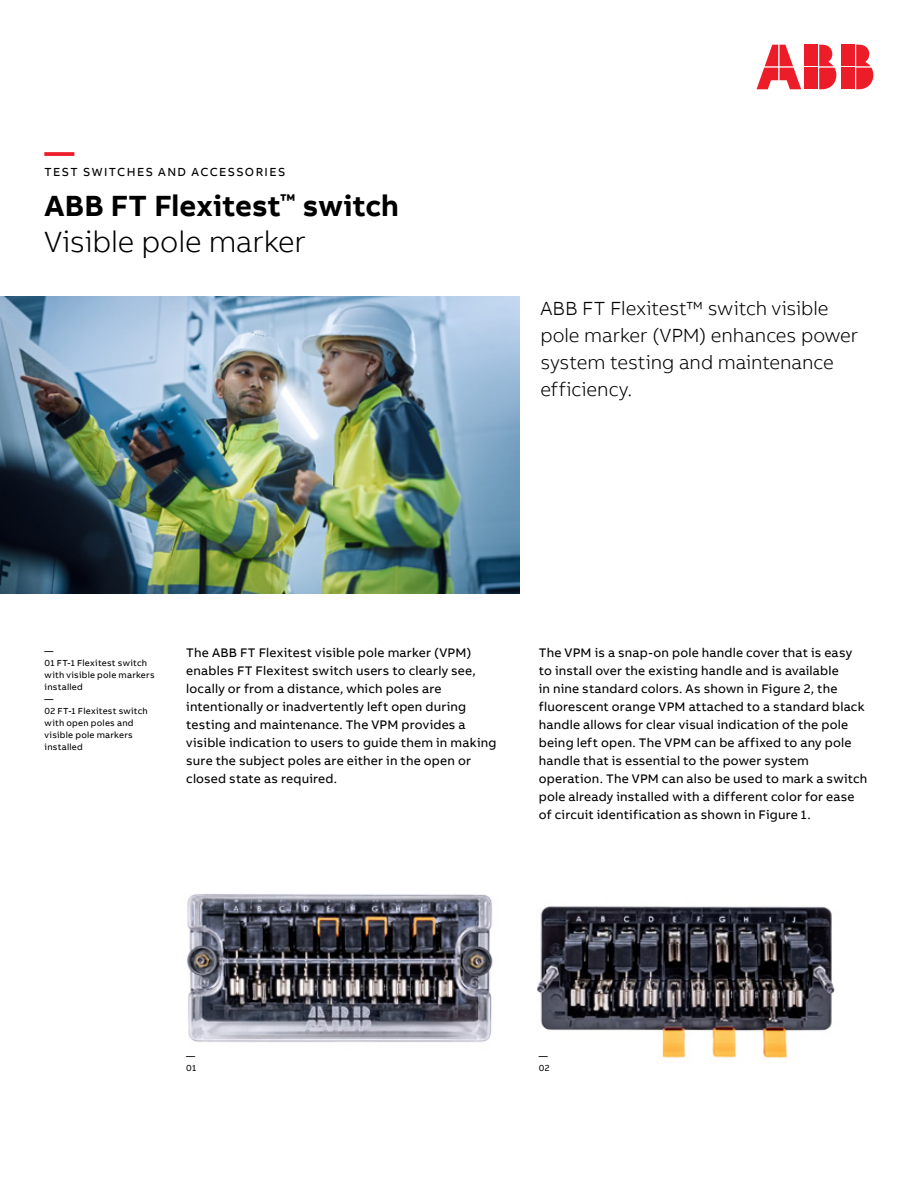
<style>
.page{position:relative;width:918px;height:1188px;background:#fff}
.page>*{position:absolute;margin:0;border:0;box-sizing:border-box;transform-origin:0 0}
.t1{font:700 30px/36px "AB Bvoice";color:#000}
.t2{font:700 30px "AB Bvoice";color:#ed1c29}
.t3{font:300 19.5px/27px "AB Bvoice";letter-spacing:-.005em;color:#000}
.t4{font:12.75px/18px "AB Bvoice";letter-spacing:.015em;color:#000}
.t5{font:12px "AB Bvoice";letter-spacing:.12em;color:#000}
.t6{font:9px/12px "AB Bvoice";letter-spacing:.025em;color:#000}
.s1{font-weight:300}
</style>
<div class="page">
<img style="left:0;top:297px;width:519px;height:296px">
<div style="left:842px;top:45px;width:13px;height:21px;background:#ed1c29"></div>
<div style="left:842px;top:68px;width:13px;height:21px;background:#ed1c29"></div>
<svg style="left:856px;top:45px;width:17px;height:44px"></svg>
<svg style="left:757px;top:45px;width:44px;height:44px"></svg>
<div style="left:805px;top:45px;width:13px;height:21px;background:#ed1c29"></div>
<div style="left:805px;top:68px;width:13px;height:21px;background:#ed1c29"></div>
<svg style="left:819px;top:45px;width:17px;height:44px"></svg>
<img style="left:187px;top:894px;width:306px;height:148px">
<img style="left:536px;top:906px;width:299px;height:153px">
<h1 class="t2" style="left:45px;top:132px;width:31px">—</h1>
<p class="t5" style="left:45px;top:165px;width:242px">TEST SWITCHES AND ACCESSORIES</p>
<h1 class="t1" style="left:45px;top:188px;width:356px">ABB FT Flexitest<sup>™</sup> switch<br><span class="s1">Visible pole marker</span></h1>
<h2 class="t3" style="left:540px;top:295px;width:319px">ABB FT Flexitest™ switch visible pole marker (VPM) enhances power system testing and maintenance efficiency.</h2>
<p class="t6" style="left:45px;top:645px;width:112px">—<br>01 FT-1 Flexitest switch with visible pole markers installed<br>—<br>02 FT-1 Flexitest switch with open poles and visible pole markers installed</p>
<p class="t4" style="left:186px;top:643px;width:312px">The ABB FT Flexitest visible pole marker (VPM) enables FT Flexitest switch users to clearly see, locally or from a distance, which poles are intentionally or inadvertently left open during testing and maintenance. The VPM provides a visible indication to users to guide them in making sure the subject poles are either in the open or closed state as required.</p>
<p class="t4" style="left:539px;top:643px;width:330px">The VPM is a snap-on pole handle cover that is easy to install over the existing handle and is available<br>in nine standard colors. As shown in Figure 2, the fluorescent orange VPM attached to a standard black handle allows for clear visual indication of the pole being left open. The VPM can be affixed to any pole handle that is essential to the power system operation. The VPM can also be used to mark a switch pole already installed with a different color for ease of circuit identification as shown in Figure 1.</p>
<p class="t6" style="left:186px;top:1050px;width:11px">—<br>01</p>
<p class="t6" style="left:539px;top:1050px;width:12px">—<br>02</p>
</div>
